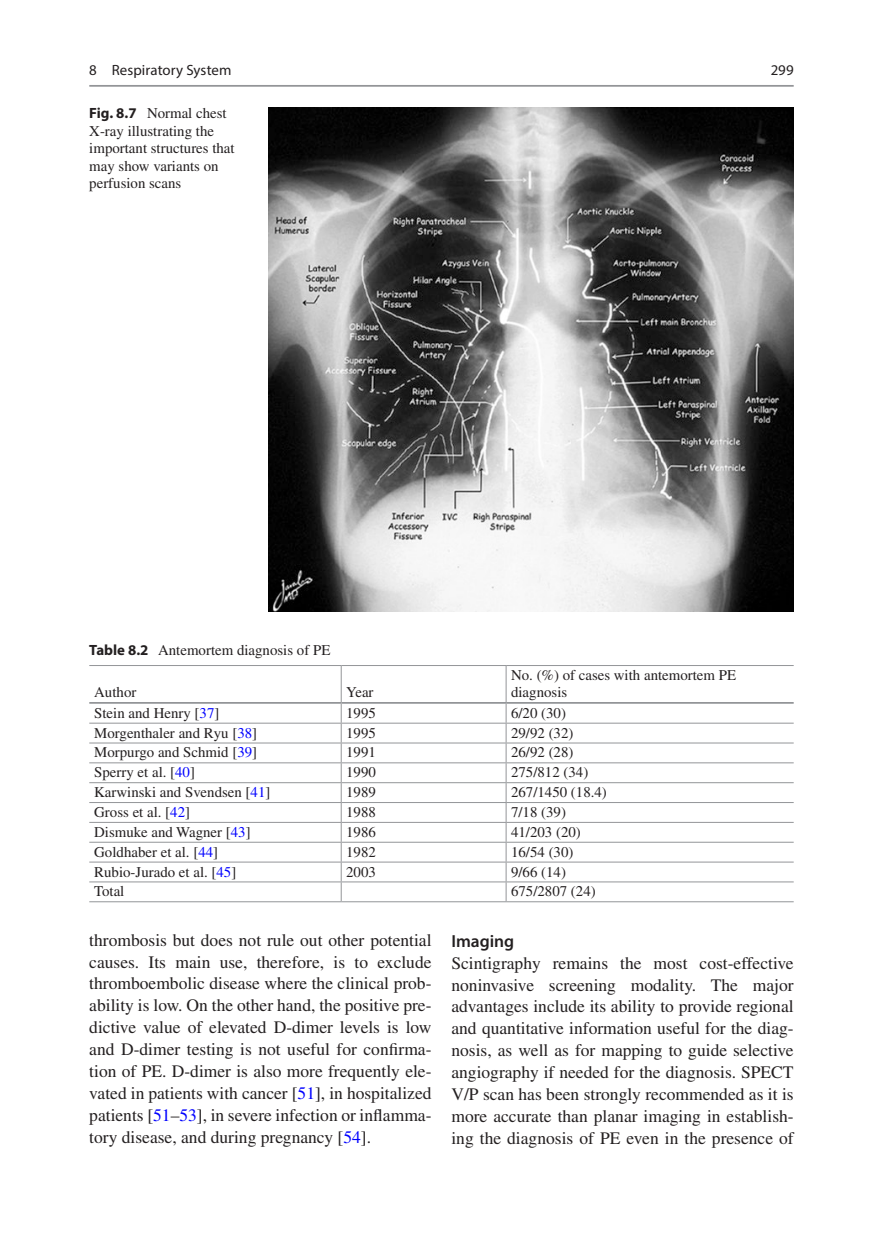
<style>
.page{position:relative;width:883px;height:1260px;background:#fff}
.page>*{position:absolute;margin:0;border:0;box-sizing:border-box;transform-origin:0 0}
.Text{font:17.5px/21.9px "Times LT Std";color:#231f20;text-align:justify}
.Text_flush{font:17.5px/21.9px "Times LT Std";color:#231f20;text-align:justify}
._4_hd{font:600 17.5px "Myriad Pro";color:#231f20}
.T_Body{font:14.88px "Times LT Std";color:#231f20}
.Fig_leg__unjustfied{font:14.88px/17.5px "Times LT Std";color:#231f20}
.T_Head{font:14.88px/17.5px "Times LT Std";color:#231f20}
.t1{font:14.88px "Myriad Pro";letter-spacing:.005em;color:#231f20}
.s1{font-family:"Myriad Pro";font-weight:700}
.s2{color:#00f}
</style>
<div class="page">
<img style="left:269px;top:107px;width:525px;height:505px">
<hr style="left:89px;top:665px;width:252px;height:1px;background:#939598">
<hr style="left:89px;top:702px;width:252px;height:2px;background:#939598">
<hr style="left:506px;top:665px;width:288px;height:1px;background:#939598">
<hr style="left:506px;top:702px;width:288px;height:2px;background:#939598">
<hr style="left:89px;top:723px;width:252px;height:1px;background:#939598">
<hr style="left:506px;top:723px;width:288px;height:1px;background:#939598">
<hr style="left:89px;top:743px;width:252px;height:1px;background:#939598">
<hr style="left:506px;top:743px;width:288px;height:1px;background:#939598">
<hr style="left:89px;top:762px;width:252px;height:1px;background:#939598">
<hr style="left:506px;top:762px;width:288px;height:1px;background:#939598">
<hr style="left:89px;top:782px;width:252px;height:1px;background:#939598">
<hr style="left:506px;top:782px;width:288px;height:1px;background:#939598">
<hr style="left:89px;top:802px;width:252px;height:1px;background:#939598">
<hr style="left:506px;top:802px;width:288px;height:1px;background:#939598">
<hr style="left:89px;top:822px;width:252px;height:1px;background:#939598">
<hr style="left:506px;top:822px;width:288px;height:1px;background:#939598">
<hr style="left:89px;top:842px;width:252px;height:1px;background:#939598">
<hr style="left:341px;top:862px;width:165px;height:1px;background:#939598">
<hr style="left:506px;top:842px;width:288px;height:1px;background:#939598">
<hr style="left:89px;top:862px;width:252px;height:1px;background:#939598">
<hr style="left:506px;top:862px;width:288px;height:1px;background:#939598">
<hr style="left:506px;top:881px;width:288px;height:1px;background:#939598">
<hr style="left:506px;top:901px;width:288px;height:1px;background:#939598">
<hr style="left:89px;top:881px;width:252px;height:1px;background:#939598">
<hr style="left:89px;top:901px;width:252px;height:1px;background:#939598">
<hr style="left:341px;top:665px;width:165px;height:1px;background:#939598">
<hr style="left:341px;top:666px;width:1px;height:36px;background:#939598">
<hr style="left:506px;top:666px;width:1px;height:36px;background:#939598">
<hr style="left:341px;top:702px;width:165px;height:2px;background:#939598">
<hr style="left:341px;top:723px;width:165px;height:1px;background:#939598">
<hr style="left:341px;top:743px;width:165px;height:1px;background:#939598">
<hr style="left:341px;top:762px;width:165px;height:1px;background:#939598">
<hr style="left:341px;top:782px;width:165px;height:1px;background:#939598">
<hr style="left:341px;top:802px;width:165px;height:1px;background:#939598">
<hr style="left:341px;top:822px;width:165px;height:1px;background:#939598">
<hr style="left:341px;top:842px;width:165px;height:1px;background:#939598">
<hr style="left:341px;top:881px;width:165px;height:1px;background:#939598">
<svg style="left:341px;top:704px;width:1px;height:197px"></svg>
<svg style="left:506px;top:704px;width:1px;height:197px"></svg>
<hr style="left:341px;top:901px;width:165px;height:1px;background:#939598">
<hr style="left:89px;top:85px;width:705px;height:2px;background:#939598">
<p class="t1" style="left:89px;top:61px;width:144px">8 Respiratory System</p>
<p class="Fig_leg__unjustfied" style="left:89px;top:104px;width:147px"><span class="s1">Fig. 8.7</span> Normal chest<br>X-ray illustrating the important structures that may show variants on perfusion scans</p>
<p class="t1" style="left:771px;top:61px;width:25px">299</p>
<p class="Fig_leg__unjustfied" style="left:89px;top:641px;width:243px"><span class="s1">Table 8.2</span> Antemortem diagnosis of PE</p>
<p class="T_Head" style="left:94px;top:684px;width:44px">Author</p>
<p class="T_Head" style="left:346px;top:684px;width:29px">Year</p>
<p class="T_Head" style="left:511px;top:666px;width:227px">No. (%) of cases with antemortem PE diagnosis</p>
<p class="T_Body" style="left:94px;top:704px;width:127px">Stein and Henry [<span class="s2">37</span>]</p>
<p class="T_Body" style="left:346px;top:704px;width:31px">1995</p>
<p class="T_Body" style="left:511px;top:704px;width:56px">6/20 (30)</p>
<p class="T_Body" style="left:94px;top:724px;width:164px">Morgenthaler and Ryu [<span class="s2">38</span>]</p>
<p class="T_Body" style="left:346px;top:724px;width:31px">1995</p>
<p class="T_Body" style="left:511px;top:724px;width:64px">29/92 (32)</p>
<p class="T_Body" style="left:94px;top:744px;width:164px">Morpurgo and Schmid [<span class="s2">39</span>]</p>
<p class="T_Body" style="left:346px;top:744px;width:31px">1991</p>
<p class="T_Body" style="left:511px;top:744px;width:64px">26/92 (28)</p>
<p class="T_Body" style="left:94px;top:764px;width:102px">Sperry et al. [<span class="s2">40</span>]</p>
<p class="T_Body" style="left:346px;top:764px;width:31px">1990</p>
<p class="T_Body" style="left:511px;top:764px;width:79px">275/812 (34)</p>
<p class="T_Body" style="left:94px;top:784px;width:178px">Karwinski and Svendsen [<span class="s2">41</span>]</p>
<p class="T_Body" style="left:346px;top:784px;width:31px">1989</p>
<p class="T_Body" style="left:511px;top:784px;width:97px">267/1450 (18.4)</p>
<p class="T_Body" style="left:94px;top:804px;width:97px">Gross et al. [<span class="s2">42</span>]</p>
<p class="T_Body" style="left:346px;top:804px;width:31px">1988</p>
<p class="T_Body" style="left:511px;top:804px;width:56px">7/18 (39)</p>
<p class="T_Body" style="left:94px;top:823px;width:158px">Dismuke and Wagner [<span class="s2">43</span>]</p>
<p class="T_Body" style="left:346px;top:823px;width:31px">1986</p>
<p class="T_Body" style="left:511px;top:823px;width:71px">41/203 (20)</p>
<p class="T_Body" style="left:94px;top:843px;width:125px">Goldhaber et al. [<span class="s2">44</span>]</p>
<p class="T_Body" style="left:346px;top:843px;width:31px">1982</p>
<p class="T_Body" style="left:511px;top:843px;width:64px">16/54 (30)</p>
<p class="T_Body" style="left:94px;top:863px;width:144px">Rubio-Jurado et al. [<span class="s2">45</span>]</p>
<p class="T_Body" style="left:346px;top:863px;width:31px">2003</p>
<p class="T_Body" style="left:511px;top:863px;width:56px">9/66 (14)</p>
<p class="T_Body" style="left:94px;top:883px;width:32px">Total</p>
<p class="T_Body" style="left:511px;top:883px;width:86px">675/2807 (24)</p>
<p class="Text" style="left:89px;top:929px;width:344px">thrombosis but does not rule out other potential causes. Its main use, therefore, is to exclude thromboembolic disease where the clinical prob&shy;ability is low. On the other hand, the positive pre&shy;dictive value of elevated D-dimer levels is low and D-dimer testing is not useful for confirma&shy;tion of PE. D-dimer is also more frequently ele&shy;vated in patients with cancer [<span class="s2">51</span>], in hospitalized patients [<span class="s2">51</span>–<span class="s2">53</span>], in severe infection or inflamma&shy;tory disease, and during pregnancy [<span class="s2">54</span>].</p>
<h5 class="_4_hd" style="left:451px;top:930px;width:64px">Imaging</h5>
<p class="Text_flush" style="left:451px;top:952px;width:344px">Scintigraphy remains the most cost-effective noninvasive screening modality. The major advantages include its ability to provide regional and quantitative information useful for the diag&shy;nosis, as well as for mapping to guide selective angiography if needed for the diagnosis. SPECT V/P scan has been strongly recommended as it is more accurate than planar imaging in establish&shy;ing the diagnosis of PE even in the presence of</p>
</div>
